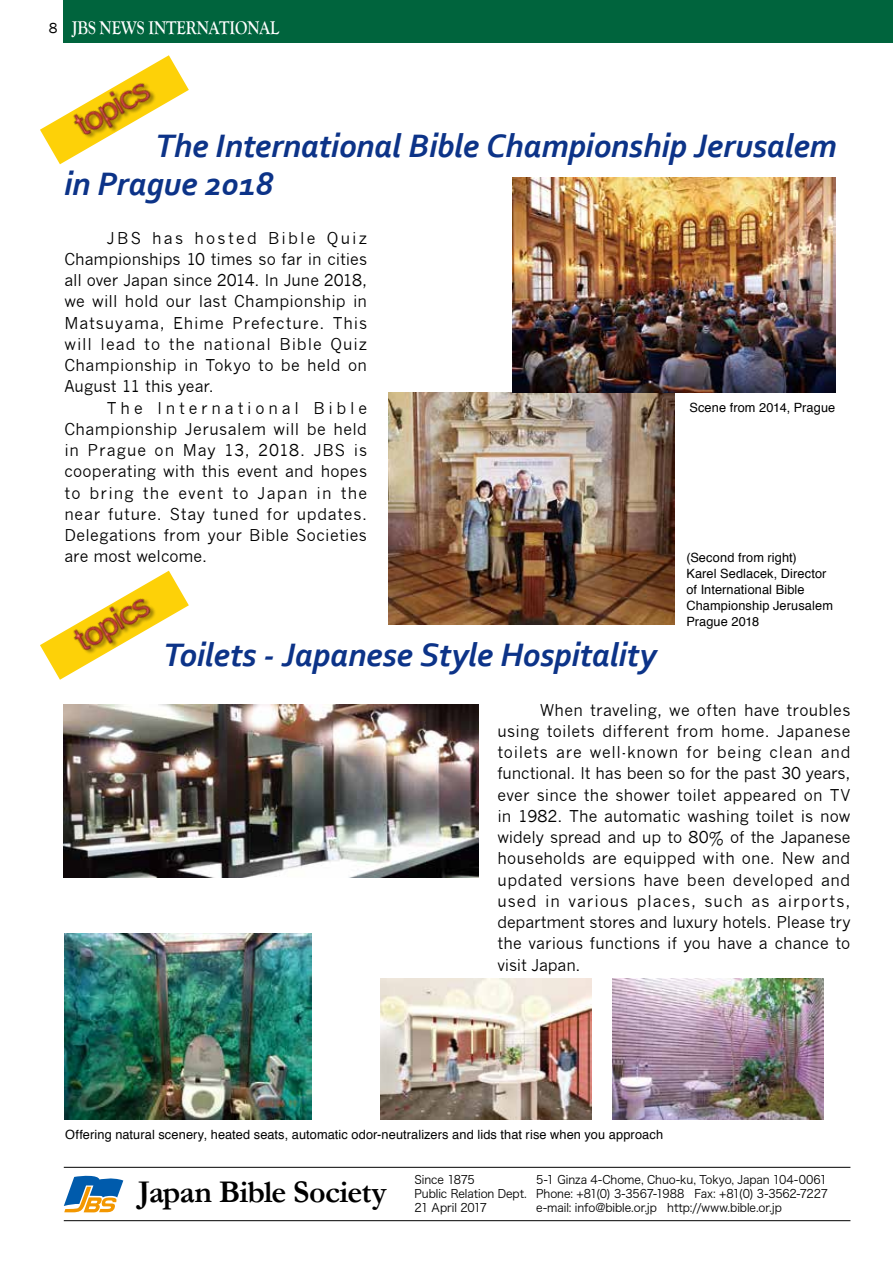
<style>
.page{position:relative;width:893px;height:1263px;background:#fff}
.page>*{position:absolute;margin:0;border:0;box-sizing:border-box;transform-origin:0 0}
.t1{font:italic 700 34.05px/38.2px "Corbel";letter-spacing:-.005em;color:#0c3388}
.t2{font:700 31.95px "Garamond";letter-spacing:-.03em;color:#000}
.t3{font:700 19.2px "Goudy Old Style T";color:#fff;scale:.83 1}
.t4{font:15.9px/21.3px "News Gothic";letter-spacing:.01em;color:#000;text-align:justify}
.t5{font:12.75px/15.9px "Helvetica";letter-spacing:.01em;color:#000}
.t6{font:11.7px/13.8px "Hira Kaku Pro N W3";letter-spacing:-.005em;color:#000;scale:.95 1}
.s1{font-family:"Franklin Gothic";font-weight:400;font-size:14.85px;color:#000}
</style>
<div class="page">
<div style="left:64px;top:0;width:829px;height:43px;background:#00643d"></div>
<hr style="left:64px;top:1167px;width:786px;height:1px;background:#000">
<hr style="left:64px;top:1220px;width:786px;height:1px;background:#000">
<svg style="left:40px;top:571px;width:149px;height:109px"></svg>
<svg style="left:40px;top:55px;width:149px;height:109px"></svg>
<img style="left:59px;top:580px;width:109px;height:88px">
<img style="left:59px;top:65px;width:109px;height:88px">
<svg style="left:64px;top:1175px;width:59px;height:37px"></svg>
<img style="left:381px;top:979px;width:211px;height:140px">
<img style="left:612px;top:979px;width:211px;height:140px">
<img style="left:64px;top:705px;width:414px;height:173px">
<img style="left:65px;top:934px;width:246px;height:185px">
<img style="left:389px;top:392px;width:285px;height:233px">
<img style="left:513px;top:177px;width:322px;height:215px">
<p class="t3" style="left:49px;top:16px;width:279px"><span class="s1">8</span> JBS NEWS INTERNATIONAL</p>
<h1 class="t1" style="left:64px;top:126px;width:774px;text-indent:91px">The International Bible Championship Jerusalem in Prague 2018</h1>
<p class="t4" style="left:64px;top:227px;width:304px;text-indent:43px">JBS has hosted Bible Quiz Championships 10 times so far in cities all over Japan since 2014. In June 2018, we will hold our last Championship in Matsuyama, Ehime Prefecture. This will lead to the national Bible Quiz Championship in Tokyo to be held on August 11 this year.</p>
<p class="t4" style="left:64px;top:397px;width:304px;text-indent:43px">The International Bible Championship Jerusalem will be held in Prague on May 13, 2018. JBS is cooperating with this event and hopes to bring the event to Japan in the near future. Stay tuned for updates.<br>Delegations from your Bible Societies are most welcome.</p>
<h1 class="t1" style="left:163px;top:635px;width:495px">Toilets - Japanese Style Hospitality</h1>
<p class="t5" style="left:689px;top:399px;width:147px">Scene from 2014, Prague</p>
<p class="t5" style="left:686px;top:550px;width:148px">(Second from right)<br>Karel Sedlacek, Director of International Bible<br>Championship Jerusalem<br>Prague 2018</p>
<p class="t4" style="left:497px;top:699px;width:354px;text-indent:43px">When traveling, we often have troubles using toilets different from home. Japanese toilets are well-known for being clean and functional. It has been so for the past 30 years, ever since the shower toilet appeared on TV in 1982. The automatic washing toilet is now widely spread and up to 80% of the Japanese households are equipped with one. New and updated versions have been developed and used in various places, such as airports, department stores and luxury hotels. Please try the various functions if you have a chance to visit Japan.</p>
<p class="t5" style="left:65px;top:1127px;width:599px">Offering natural scenery, heated seats, automatic odor-neutralizers and lids that rise when you approach</p>
<h2 class="t2" style="left:138px;top:1173px;width:250px">Japan Bible Society</h2>
<p class="t6" style="left:415px;top:1172px;width:120px">Since 1875<br>Public Relation Dept.<br>21 April 2017</p>
<p class="t6" style="left:536px;top:1172px;width:309px;text-align:justify">5-1 Ginza 4-Chome, Chuo-ku, Tokyo, Japan 104-0061<br>Phone: +81(0) 3-3567-1988 Fax: +81(0) 3-3562-7227 e-mail: info@bible.or.jp http://www.bible.or.jp</p>
</div>
